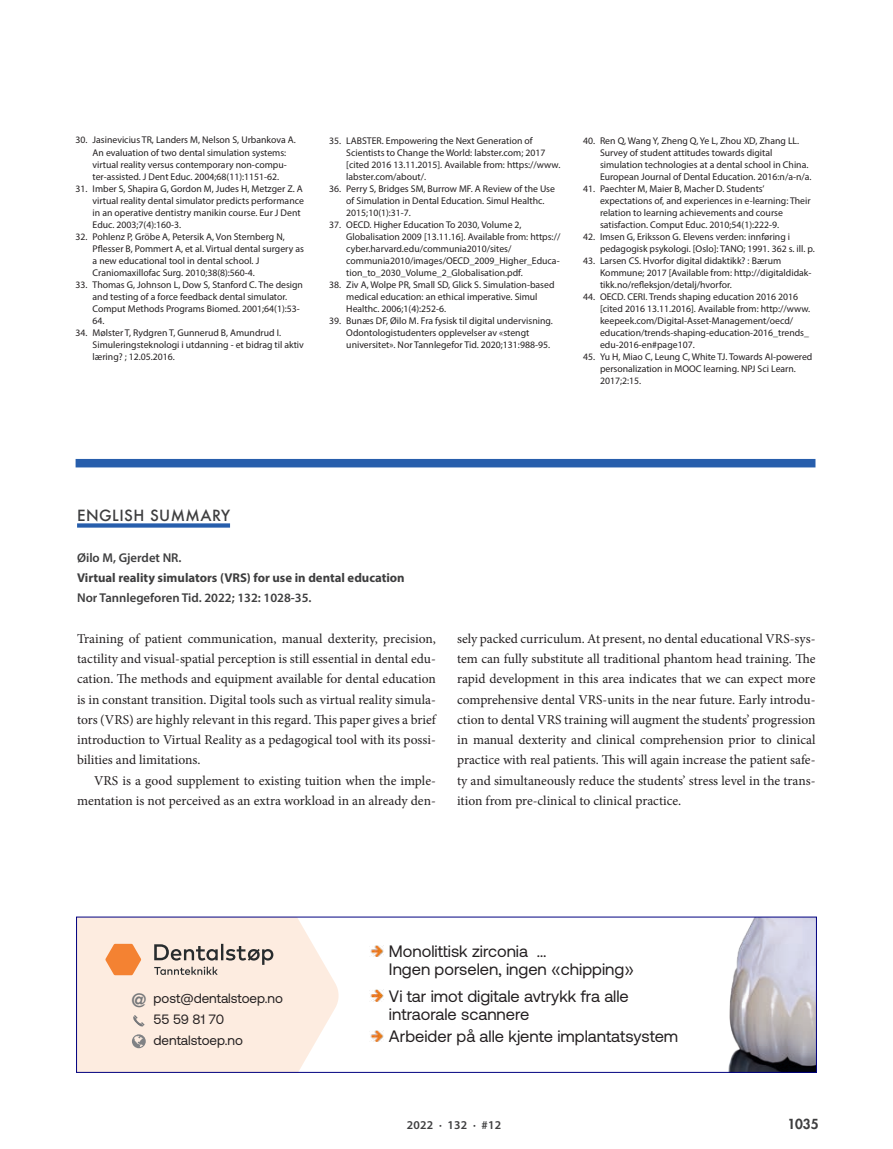
<style>
.page{position:relative;width:893px;height:1149px;background:#fff}
.page>*{position:absolute;margin:0;border:0;box-sizing:border-box;transform-origin:0 0}
.t1{font:700 18.9px "Helvetica Neue LT Std";color:#76787b}
.t2{font:16.5px/18px "Aeonik";color:#231f20}
.t3{font:500 15px "Futura";letter-spacing:.03em;color:#3e3e3f}
.t4{font:13.5px/20.2px "Minion Pro";color:#231f20;text-align:justify}
.t5{font:13.5px/21px "Aeonik";color:#231f20}
.t6{font:800 13.5px "Futura Std";color:#3e3e3f}
.t7{font:600 12.75px "Myriad Pro";color:#3e3e3f}
.t8{font:700 12.75px "Myriad Pro";color:#3e3e3f}
.t9{font:600 12px "Myriad Pro";letter-spacing:.02em;color:#3e3e3f}
.t10{font:9.75px/12px "Myriad Pro";color:#231f20}
</style>
<div class="page">
<svg style="left:77px;top:523px;width:153px;height:4px"></svg>
<div style="left:76px;top:459px;width:739px;height:8px;background:#275eac"></div>
<img style="left:728px;top:918px;width:87px;height:152px">
<svg style="left:78px;top:918px;width:261px;height:152px;background:#f6e5d9"></svg>
<img style="left:370px;top:945px;width:14px;height:11px">
<img style="left:369px;top:989px;width:15px;height:11px">
<img style="left:370px;top:1030px;width:14px;height:11px">
<p class="t10" style="left:93px;top:134px;width:205px;text-indent:-17px">30. Jasinevicius TR, Landers M, Nelson S, Urbankova A.<br>An evaluation of two dental simulation systems: virtual reality versus contemporary non-compu&shy;ter-assisted. J Dent Educ. 2004;68(11):1151-62.</p>
<p class="t10" style="left:93px;top:182px;width:213px;text-indent:-17px">31. Imber S, Shapira G, Gordon M, Judes H, Metzger Z. A virtual reality dental simulator predicts performance in an operative dentistry manikin course. Eur J Dent Educ. 2003;7(4):160-3.</p>
<p class="t10" style="left:93px;top:230px;width:213px;text-indent:-17px">32. Pohlenz P, Gröbe A, Petersik A, Von Sternberg N, Pflesser B, Pommert A, et al. Virtual dental surgery as a new educational tool in dental school. J Craniomaxillofac Surg. 2010;38(8):560-4.</p>
<p class="t10" style="left:93px;top:278px;width:212px;text-indent:-17px">33. Thomas G, Johnson L, Dow S, Stanford C. The design and testing of a force feedback dental simulator.<br>Comput Methods Programs Biomed. 2001;64(1):53- 64.</p>
<p class="t10" style="left:93px;top:326px;width:213px;text-indent:-17px">34. Mølster T, Rydgren T, Gunnerud B, Amundrud I.<br>Simuleringsteknologi i utdanning - et bidrag til aktiv læring? ; 12.05.2016.</p>
<p class="t10" style="left:346px;top:134px;width:216px;text-indent:-17px">35. LABSTER. Empowering the Next Generation of Scientists to Change the World: labster.com; 2017 [cited 2016 13.11.2015]. Available from: https://www. labster.com/about/.</p>
<p class="t10" style="left:346px;top:182px;width:210px;text-indent:-17px">36. Perry S, Bridges SM, Burrow MF. A Review of the Use of Simulation in Dental Education. Simul Healthc.<br>2015;10(1):31-7.</p>
<p class="t10" style="left:346px;top:218px;width:216px;text-indent:-17px">37. OECD. Higher Education To 2030, Volume 2, Globalisation 2009 [13.11.16]. Available from: https:// cyber.harvard.edu/communia2010/sites/ communia2010/images/OECD_2009_Higher_Educa&shy;tion_to_2030_Volume_2_Globalisation.pdf.</p>
<p class="t10" style="left:346px;top:278px;width:210px;text-indent:-17px">38. Ziv A, Wolpe PR, Small SD, Glick S. Simulation-based medical education: an ethical imperative. Simul<br>Healthc. 2006;1(4):252-6.</p>
<p class="t10" style="left:346px;top:314px;width:208px;text-indent:-17px">39. Bunæs DF, Øilo M. Fra fysisk til digital undervisning.<br>Odontologistudenters opplevelser av «stengt universitet». Nor Tannlegefor Tid. 2020;131:988-95.</p>
<p class="t10" style="left:600px;top:134px;width:213px;text-indent:-17px">40. Ren Q, Wang Y, Zheng Q, Ye L, Zhou XD, Zhang LL.<br>Survey of student attitudes towards digital simulation technologies at a dental school in China.<br>European Journal of Dental Education. 2016:n/a-n/a.</p>
<p class="t10" style="left:600px;top:182px;width:212px;text-indent:-17px">41. Paechter M, Maier B, Macher D. Students’ expectations of, and experiences in e-learning: Their relation to learning achievements and course satisfaction. Comput Educ. 2010;54(1):222-9.</p>
<p class="t10" style="left:600px;top:230px;width:216px;text-indent:-17px">42. Imsen G, Eriksson G. Elevens verden: innføring i pedagogisk psykologi. [Oslo]: TANO; 1991. 362 s. ill. p.</p>
<p class="t10" style="left:600px;top:254px;width:213px;text-indent:-17px">43. Larsen CS. Hvorfor digital didaktikk? : Bærum<br>Kommune; 2017 [Available from: http://digitaldidak&shy;tikk.no/refleksjon/detalj/hvorfor.</p>
<p class="t10" style="left:600px;top:290px;width:212px;text-indent:-17px">44. OECD. CERI. Trends shaping education 2016 2016 [cited 2016 13.11.2016]. Available from: http://www. keepeek.com/Digital-Asset-Management/oecd/ education/trends-shaping-education-2016_trends_ edu-2016-en#page107.</p>
<p class="t10" style="left:600px;top:350px;width:214px;text-indent:-17px">45. Yu H, Miao C, Leung C, White TJ. Towards AI-powered personalization in MOOC learning. NPJ Sci Learn.<br>2017;2:15.</p>
<h3 class="t3" style="left:77px;top:505px;width:154px">ENGLISH SUMMARY</h3>
<h3 class="t7" style="left:77px;top:549px;width:106px">Øilo M, Gjerdet NR.</h3>
<h3 class="t8" style="left:77px;top:569px;width:329px">Virtual reality simulators (VRS) for use in dental education</h3>
<h3 class="t7" style="left:77px;top:589px;width:236px">Nor Tannlegeforen Tid. 2022; 132: 1028-35.</h3>
<p class="t4" style="left:77px;top:628px;width:360px">Training of patient communication, manual dexterity, precision, tactility and visual-spatial perception is still essential in dental edu&shy;cation. The methods and equipment available for dental education is in constant transition. Digital tools such as virtual reality simula&shy;tors (VRS) are highly relevant in this regard. This paper gives a brief introduction to Virtual Reality as a pedagogical tool with its possi&shy;bilities and limitations.</p>
<h3 class="t4" style="left:77px;top:770px;width:360px;text-align:right">VRS is a good supplement to existing tuition when the imple&shy;mentation is not perceived as an extra workload in an already den-</h3>
<p class="t4" style="left:457px;top:628px;width:360px">sely packed curriculum. At present, no dental educational VRS-sys&shy;tem can fully substitute all traditional phantom head training. The rapid development in this area indicates that we can expect more comprehensive dental VRS-units in the near future. Early introdu&shy;ction to dental VRS training will augment the students’ progression in manual dexterity and clinical comprehension prior to clinical practice with real patients. This will again increase the patient safe&shy;ty and simultaneously reduce the students’ stress level in the trans&shy;ition from pre-clinical to clinical practice.</p>
<h1 class="t1" style="left:131px;top:988px;width:17px">@</h1>
<h3 class="t5" style="left:154px;top:987px;width:131px">post@dentalstoep.no<br>55 59 81 70 dentalstoep.no</h3>
<h2 class="t2" style="left:389px;top:942px;width:246px">Monolittisk zirconia …<br>Ingen porselen, ingen «chipping»</h2>
<h2 class="t2" style="left:389px;top:986px;width:241px">Vi tar imot digitale avtrykk fra alle intraorale scannere</h2>
<h2 class="t2" style="left:389px;top:1026px;width:291px">Arbeider på alle kjente implantatsystem</h2>
<p class="t9" style="left:407px;top:1117px;width:96px">2022 · 132 · #12</p>
<h3 class="t6" style="left:787px;top:1115px;width:33px">1035</h3>
</div>
